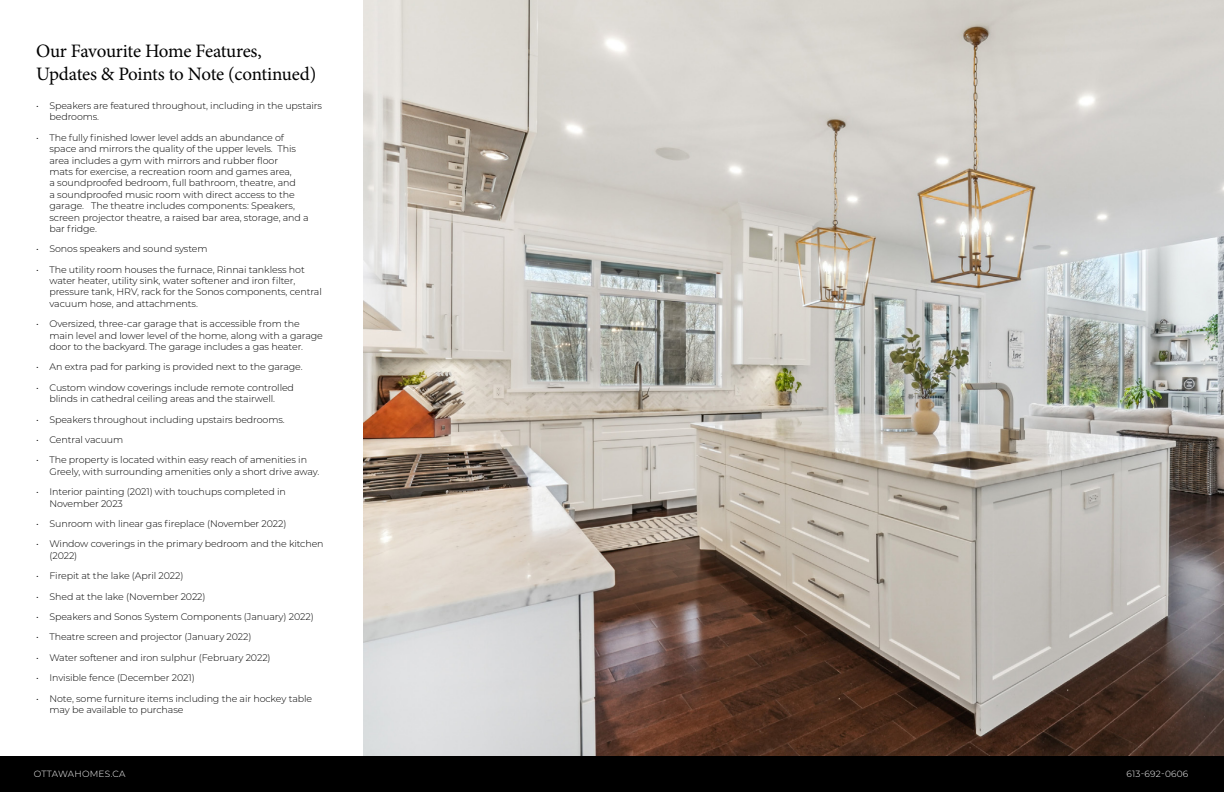
<style>
.page{position:relative;width:1224px;height:792px;background:#fff}
.page>*{position:absolute;margin:0;border:0;box-sizing:border-box;transform-origin:0 0}
.t1{font:19px/22.8px "Minion Pro";letter-spacing:-.015em;color:#000}
.t2{font:300 9.5px/11.4px "Montserrat";letter-spacing:-.01em;color:#000}
.t3{font:300 9px "Montserrat";letter-spacing:.025em;color:#fff}
</style>
<div class="page">
<img style="left:363px;top:0;width:861px;height:756px">
<div style="left:0;top:756px;width:1224px;height:36px;background:#000"></div>
<h1 class="t1" style="left:36px;top:39px;width:282px">Our Favourite Home Features,<br>Updates &amp; Points to Note (continued)</h1>
<p class="t2" style="left:49px;top:100px;width:274px;text-indent:-13px">• Speakers are featured throughout, including in the upstairs bedrooms.</p>
<p class="t2" style="left:49px;top:131px;width:261px;text-indent:-13px">• The fully finished lower level adds an abundance of space and mirrors the quality of the upper levels. This area includes a gym with mirrors and rubber floor<br>mats for exercise, a recreation room and games area,<br>a soundproofed bedroom, full bathroom, theatre, and<br>a soundproofed music room with direct access to the garage. The theatre includes components: Speakers, screen projector theatre, a raised bar area, storage, and a bar fridge.</p>
<p class="t2" style="left:36px;top:243px;width:173px">• Sonos speakers and sound system</p>
<p class="t2" style="left:49px;top:263px;width:274px;text-indent:-13px">• The utility room houses the furnace, Rinnai tankless hot water heater, utility sink, water softener and iron filter, pressure tank, HRV, rack for the Sonos components, central vacuum hose, and attachments.</p>
<p class="t2" style="left:49px;top:318px;width:275px;text-indent:-13px">• Oversized, three-car garage that is accessible from the main level and lower level of the home, along with a garage door to the backyard. The garage includes a gas heater.</p>
<p class="t2" style="left:36px;top:361px;width:268px">• An extra pad for parking is provided next to the garage.</p>
<p class="t2" style="left:36px;top:382px;width:260px;text-align:center">• Custom window coverings include remote controlled blinds in cathedral ceiling areas and the stairwell.</p>
<p class="t2" style="left:36px;top:413px;width:250px">• Speakers throughout including upstairs bedrooms.</p>
<p class="t2" style="left:36px;top:434px;width:89px">• Central vacuum</p>
<p class="t2" style="left:49px;top:454px;width:271px;text-indent:-13px">• The property is located within easy reach of amenities in<br>Greely, with surrounding amenities only a short drive away.</p>
<p class="t2" style="left:49px;top:486px;width:238px;text-indent:-13px">• Interior painting (2021) with touchups completed in<br>November 2023</p>
<p class="t2" style="left:36px;top:518px;width:252px">• Sunroom with linear gas fireplace (November 2022)</p>
<p class="t2" style="left:49px;top:538px;width:276px;text-indent:-13px">• Window coverings in the primary bedroom and the kitchen (2022)</p>
<p class="t2" style="left:36px;top:570px;width:149px">• Firepit at the lake (April 2022)</p>
<p class="t2" style="left:36px;top:590px;width:171px">• Shed at the lake (November 2022)</p>
<p class="t2" style="left:36px;top:611px;width:279px">• Speakers and Sonos System Components (January) 2022)</p>
<p class="t2" style="left:36px;top:631px;width:217px">• Theatre screen and projector (January 2022)</p>
<p class="t2" style="left:36px;top:651px;width:236px">• Water softener and iron sulphur (February 2022)</p>
<p class="t2" style="left:36px;top:672px;width:160px">• Invisible fence (December 2021)</p>
<p class="t2" style="left:49px;top:692px;width:264px;text-indent:-13px">• Note, some furniture items including the air hockey table may be available to purchase</p>
<p class="t3" style="left:34px;top:768px;width:93px">OTTAWAHOMES.CA</p>
<p class="t3" style="left:1126px;top:768px;width:63px">613-692-0606</p>
</div>
